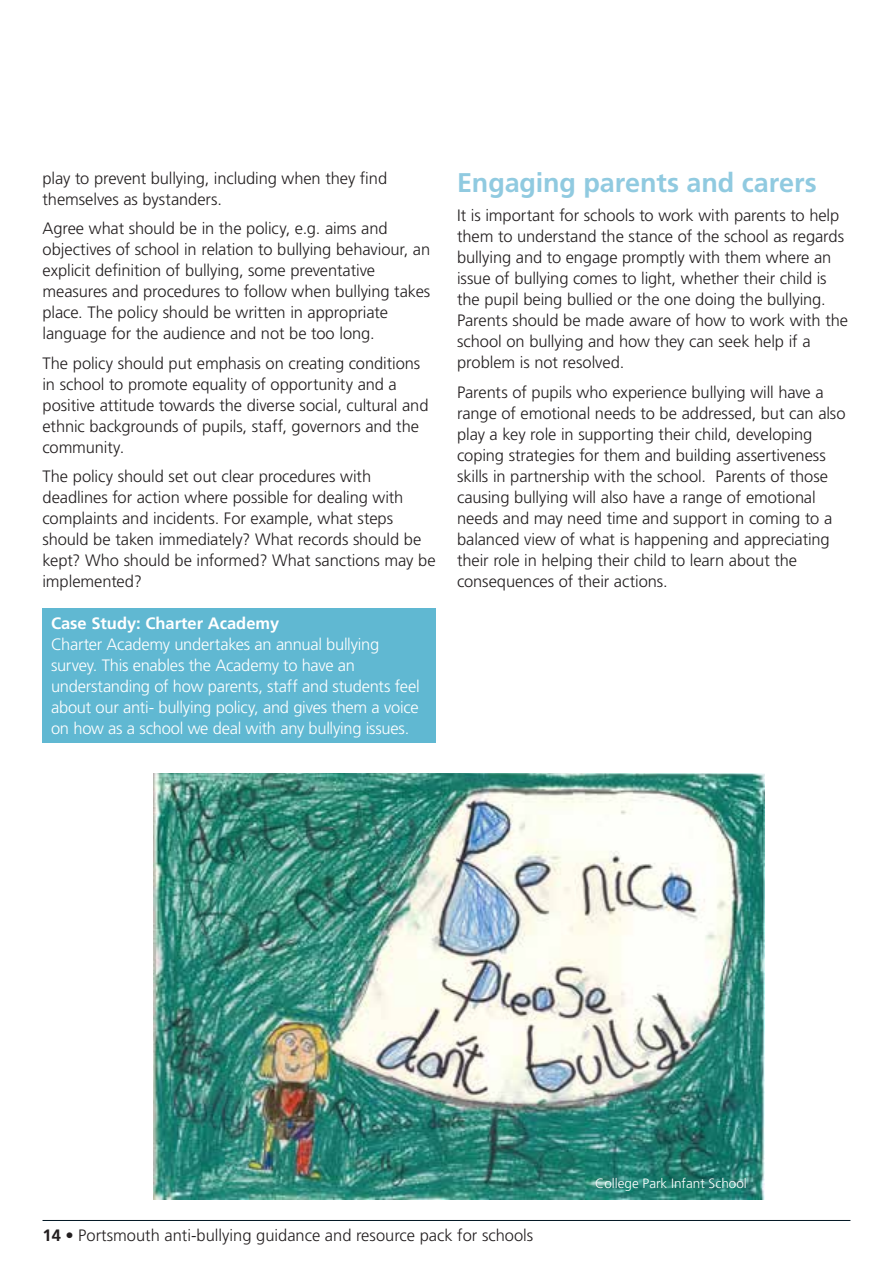
<style>
.page{position:relative;width:893px;height:1263px;background:#fff}
.page>*{position:absolute;margin:0;border:0;box-sizing:border-box;transform-origin:0 0}
._2__Sub_Header{font:700 27px "Frutiger";letter-spacing:-.005em;color:#90cae0}
._3__Body{font:300 16.5px/21px "Frutiger";letter-spacing:-.005em;color:#231f20}
._3__Body-2{font:300 16.5px/21px "Frutiger";letter-spacing:-.015em;color:#fff}
._2__Sub_Header-2{font:300 13.5px "Frutiger";color:#fff}
.s1{font-weight:700}
</style>
<div class="page">
<hr style="left:43px;top:1220px;width:807px;height:1px;background:#001522">
<img style="left:153px;top:773px;width:611px;height:426px">
<div style="left:43px;top:608px;width:393px;height:134px;background:#60b8d2"></div>
<p class="_3__Body" style="left:43px;top:168px;width:346px">play to prevent bullying, including when they find themselves as bystanders.</p>
<p class="_3__Body" style="left:43px;top:218px;width:389px">Agree what should be in the policy, e.g. aims and objectives of school in relation to bullying behaviour, an explicit definition of bullying, some preventative measures and procedures to follow when bullying takes place. The policy should be written in appropriate language for the audience and not be too long.</p>
<p class="_3__Body" style="left:43px;top:353px;width:387px">The policy should put emphasis on creating conditions in school to promote equality of opportunity and a positive attitude towards the diverse social, cultural and ethnic backgrounds of pupils, staff, governors and the community.</p>
<p class="_3__Body" style="left:43px;top:466px;width:395px">The policy should set out clear procedures with deadlines for action where possible for dealing with complaints and incidents. For example, what steps should be taken immediately? What records should be kept? Who should be informed? What sanctions may be implemented?</p>
<p class="_3__Body-2" style="left:51px;top:613px;width:370px"><span class="s1">Case Study: Charter Academy<br></span>Charter Academy undertakes an annual bullying survey. This enables the Academy to have an understanding of how parents, staff and students feel about our anti- bullying policy, and gives them a voice on how as a school we deal with any bullying issues.</p>
<p class="_2__Sub_Header" style="left:457px;top:166px;width:361px">Engaging parents and carers</p>
<p class="_3__Body" style="left:457px;top:205px;width:392px">It is important for schools to work with parents to help them to understand the stance of the school as regards bullying and to engage promptly with them where an issue of bullying comes to light, whether their child is the pupil being bullied or the one doing the bullying.<br>Parents should be made aware of how to work with the school on bullying and how they can seek help if a problem is not resolved.</p>
<p class="_3__Body" style="left:457px;top:382px;width:390px">Parents of pupils who experience bullying will have a range of emotional needs to be addressed, but can also play a key role in supporting their child, developing coping strategies for them and building assertiveness skills in partnership with the school. Parents of those causing bullying will also have a range of emotional needs and may need time and support in coming to a balanced view of what is happening and appreciating their role in helping their child to learn about the consequences of their actions.</p>
<p class="_2__Sub_Header-2" style="left:595px;top:1176px;width:153px">College Park Infant School</p>
<p class="_3__Body" style="left:43px;top:1225px;width:492px"><span class="s1">14</span> • Portsmouth anti-bullying guidance and resource pack for schools</p>
</div>
